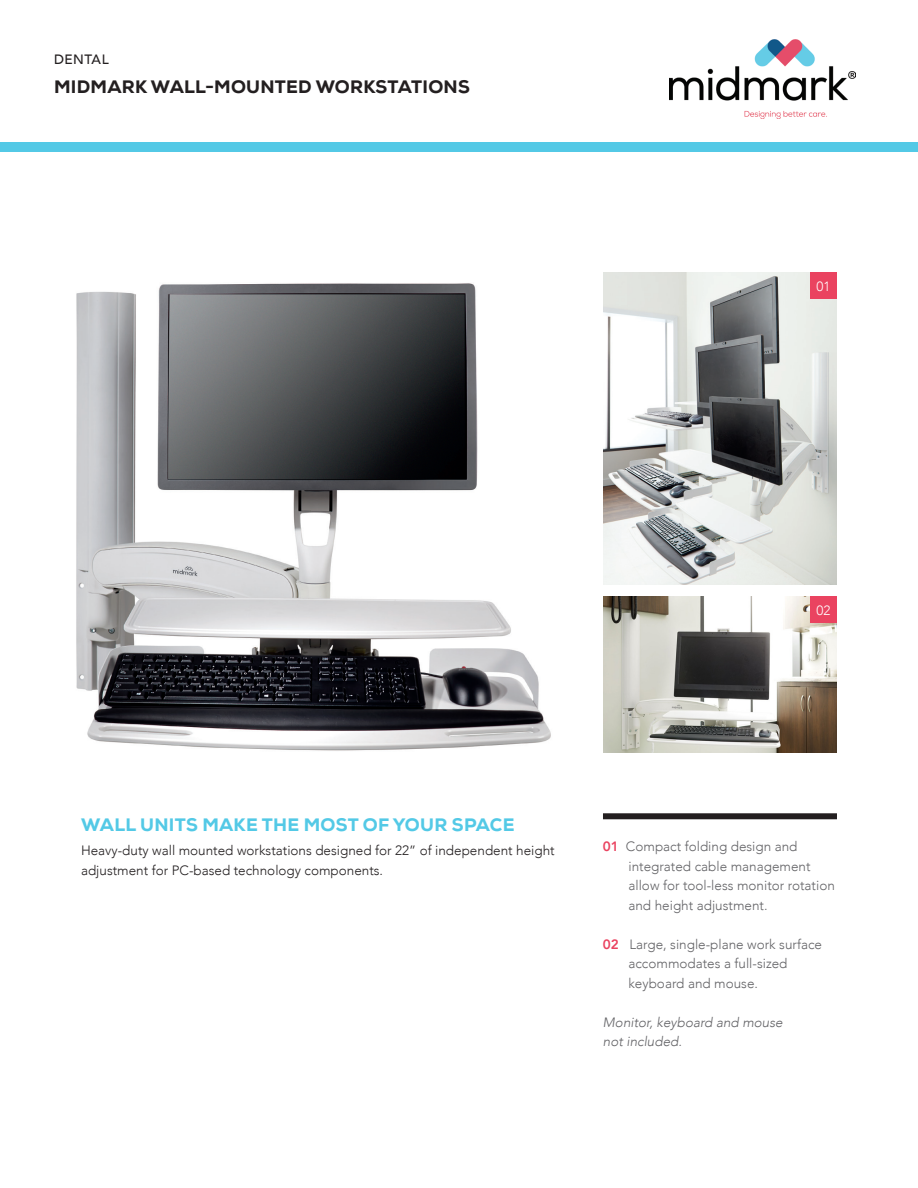
<style>
.page{position:relative;width:918px;height:1188px;background:#fff}
.page>*{position:absolute;margin:0;border:0;box-sizing:border-box;transform-origin:0 0}
.Headline_Style_5{font:800 18px "Nexa";letter-spacing:.015em;color:#53c9e6}
.Headline_Style_5-2{font:800 18px "Nexa";letter-spacing:.015em;color:#231f20}
.Body_Style_3{font:300 13.5px/19.5px "Avenir";color:#636366}
.Body_Style_3-2{font:300 13.5px/19.5px "Avenir";color:#231f20}
.Body_Style_3-3{font:italic 300 13.5px/19.5px "Avenir";color:#636366}
.Headline_Tag{font:500 13.5px "Avenir";letter-spacing:.04em;color:#231f20}
.Numbers_and_Stats_St{font:300 13.35px "Avenir";color:#fff}
.s1{font-weight:800;color:#ea4360}
</style>
<div class="page">
<img style="left:76px;top:283px;width:548px;height:470px">
<img style="left:603px;top:597px;width:234px;height:155px">
<img style="left:603px;top:272px;width:234px;height:312px">
<div style="left:603px;top:813px;width:234px;height:6px;background:#231f20"></div>
<div style="left:0;top:143px;width:918px;height:9px;background:#53c9e6"></div>
<div style="left:810px;top:596px;width:27px;height:27px;background:#ea4360"></div>
<div style="left:810px;top:272px;width:27px;height:27px;background:#ea4360"></div>
<img style="left:669px;top:39px;width:186px;height:79px">
<p class="Headline_Tag" style="left:54px;top:48px;width:56px">DENTAL</p>
<p class="Headline_Style_5-2" style="left:54px;top:75px;width:417px">MIDMARK WALL-MOUNTED WORKSTATIONS</p>
<p class="Numbers_and_Stats_St" style="left:816px;top:279px;width:16px">01</p>
<p class="Numbers_and_Stats_St" style="left:816px;top:603px;width:16px">02</p>
<p class="Headline_Style_5" style="left:81px;top:814px;width:435px">WALL UNITS MAKE THE MOST OF YOUR SPACE</p>
<p class="Body_Style_3-2" style="left:81px;top:841px;width:475px">Heavy-duty wall mounted workstations designed for 22” of independent height adjustment for PC-based technology components.</p>
<p class="Body_Style_3" style="left:628px;top:837px;width:208px;text-indent:-26px"><span class="s1">01</span> Compact folding design and integrated cable management allow for tool-less monitor rotation and height adjustment.</p>
<p class="Body_Style_3" style="left:628px;top:934px;width:195px;text-indent:-26px"><span class="s1">02</span> Large, single-plane work surface accommodates a full-sized keyboard and mouse.</p>
<p class="Body_Style_3-3" style="left:603px;top:1012px;width:181px">Monitor, keyboard and mouse not included.</p>
</div>
